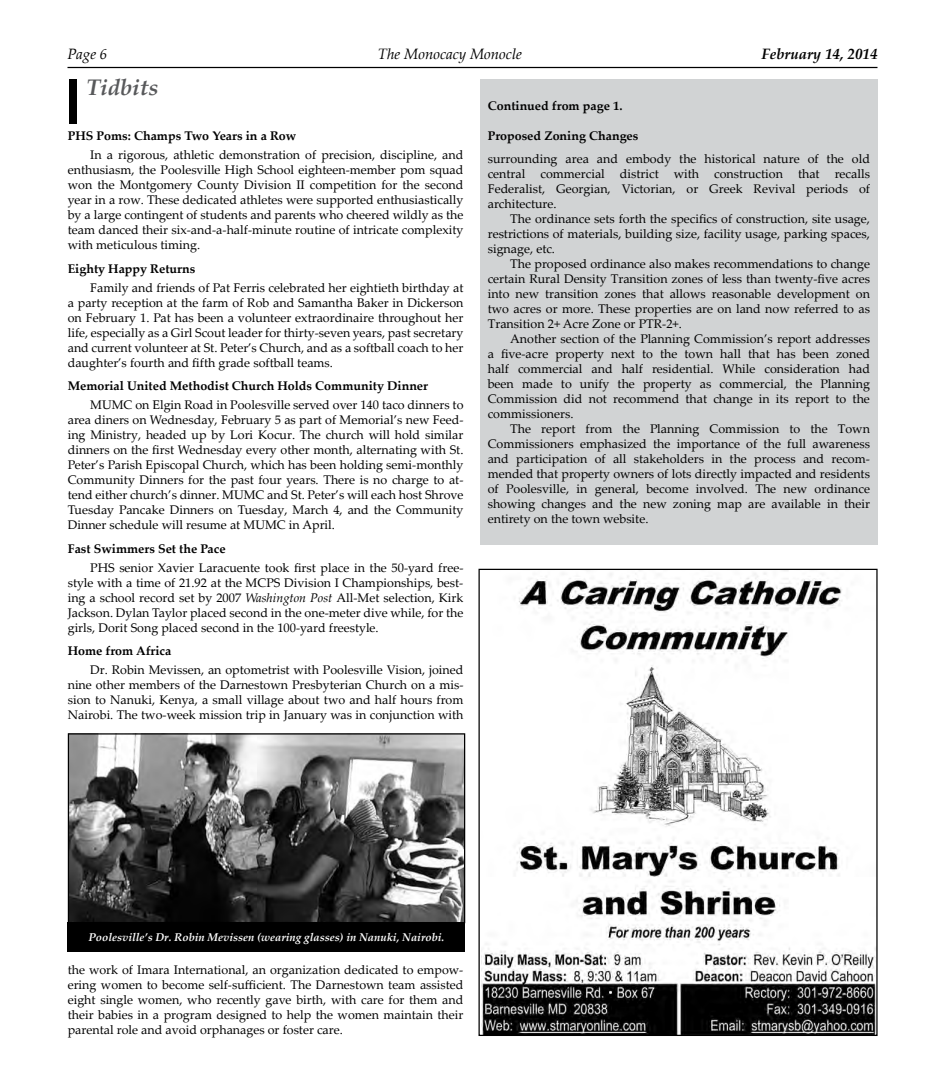
<style>
.page{position:relative;width:945px;height:1080px;background:#fff}
.page>*{position:absolute;margin:0;border:0;box-sizing:border-box;transform-origin:0 0}
.t1{font:italic 700 22.5px "Palatino Linotype";color:#58595b}
.t2{font:italic 15px "Palatino Linotype";color:#000}
.t3{font:italic 700 15px "Palatino Linotype";color:#000}
.t4{font:12.5px/15px "Palatino Linotype";color:#000;text-align:justify}
.t5{font:700 12.5px "Palatino Linotype";color:#000}
.t6{font:italic 700 11.25px "Palatino Linotype";color:#fff}
.s1{font-style:italic}
</style>
<div class="page">
<hr style="left:68px;top:67px;width:810px;height:1px;background:#000">
<div style="left:69px;top:79px;width:7px;height:45px;background:#000"></div>
<img style="left:482px;top:573px;width:394px;height:461px">
<img style="left:70px;top:735px;width:393px;height:186px">
<div style="left:68px;top:733px;width:397px;height:190px;border:1px solid #000"></div>
<div style="left:68px;top:922px;width:397px;height:30px;background:#000"></div>
<div style="left:480px;top:79px;width:398px;height:466px;background:#d1d3d4"></div>
<p class="t2" style="left:68px;top:43px;width:41px">Page 6</p>
<p class="t2" style="left:378px;top:43px;width:146px">The Monocacy Monocle</p>
<p class="t3" style="left:762px;top:43px;width:118px">February 14, 2014</p>
<h1 class="t1" style="left:86px;top:72px;width:74px">Tidbits</h1>
<p class="t5" style="left:68px;top:127px;width:230px">PHS Poms: Champs Two Years in a Row</p>
<p class="t4" style="left:68px;top:147px;width:397px;text-indent:22px">In a rigorous, athletic demonstration of precision, discipline, and enthusiasm, the Poolesville High School eighteen-member pom squad won the Montgomery County Division II competition for the second year in a row. These dedicated athletes were supported enthusiastically by a large contingent of students and parents who cheered wildly as the team danced their six-and-a-half-minute routine of intricate complexity with meticulous timing.</p>
<p class="t5" style="left:68px;top:260px;width:129px">Eighty Happy Returns</p>
<p class="t4" style="left:68px;top:279px;width:397px;text-indent:22px">Family and friends of Pat Ferris celebrated her eightieth birthday at a party reception at the farm of Rob and Samantha Baker in Dickerson on February 1. Pat has been a volunteer extraordinaire throughout her life, especially as a Girl Scout leader for thirty-seven years, past secretary and current volunteer at St. Peter’s Church, and as a softball coach to her daughter’s fourth and fifth grade softball teams.</p>
<p class="t5" style="left:68px;top:377px;width:362px">Memorial United Methodist Church Holds Community Dinner</p>
<p class="t4" style="left:68px;top:397px;width:397px;text-indent:22px">MUMC on Elgin Road in Poolesville served over 140 taco dinners to area diners on Wednesday, February 5 as part of Memorial’s new Feed&shy;ing Ministry, headed up by Lori Kocur. The church will hold similar dinners on the first Wednesday every other month, alternating with St.<br>Peter’s Parish Episcopal Church, which has been holding semi-monthly Community Dinners for the past four years. There is no charge to at&shy;tend either church’s dinner. MUMC and St. Peter’s will each host Shrove Tuesday Pancake Dinners on Tuesday, March 4, and the Community Dinner schedule will resume at MUMC in April.</p>
<p class="t5" style="left:68px;top:540px;width:159px">Fast Swimmers Set the Pace</p>
<p class="t4" style="left:68px;top:559px;width:397px;text-indent:23px">PHS senior Xavier Laracuente took first place in the 50-yard free&shy;style with a time of 21.92 at the MCPS Division I Championships, best&shy;ing a school record set by 2007 <span class="s1">Washington Post</span> All-Met selection, Kirk Jackson. Dylan Taylor placed second in the one-meter dive while, for the girls, Dorit Song placed second in the 100-yard freestyle.</p>
<p class="t5" style="left:68px;top:642px;width:105px">Home from Africa</p>
<p class="t4" style="left:68px;top:662px;width:397px;text-indent:22px">Dr. Robin Mevissen, an optometrist with Poolesville Vision, joined nine other members of the Darnestown Presbyterian Church on a mis&shy;sion to Nanuki, Kenya, a small village about two and half hours from Nairobi. The two-week mission trip in January was in conjunction with</p>
<p class="t5" style="left:488px;top:97px;width:136px">Continued from page 1.</p>
<p class="t5" style="left:488px;top:127px;width:152px">Proposed Zoning Changes</p>
<p class="t4" style="left:488px;top:151px;width:384px">surrounding area and embody the historical nature of the old central commercial district with construction that recalls Federalist, Georgian, Victorian, or Greek Revival periods of architecture.</p>
<p class="t4" style="left:488px;top:211px;width:384px;text-indent:22px">The ordinance sets forth the specifics of construction, site usage, restrictions of materials, building size, facility usage, parking spaces, signage, etc.</p>
<p class="t4" style="left:488px;top:256px;width:384px;text-indent:22px">The proposed ordinance also makes recommendations to change certain Rural Density Transition zones of less than twenty-five acres into new transition zones that allows reasonable development on two acres or more. These properties are on land now referred to as Transition 2+ Acre Zone or PTR-2+.</p>
<p class="t4" style="left:488px;top:331px;width:384px;text-indent:22px">Another section of the Planning Commission’s report addresses a five-acre property next to the town hall that has been zoned half commercial and half residential. While consideration had been made to unify the property as commercial, the Planning Commission did not recommend that change in its report to the commissioners.</p>
<p class="t4" style="left:488px;top:421px;width:384px;text-indent:23px">The report from the Planning Commission to the Town Commissioners emphasized the importance of the full awareness and participation of all stakeholders in the process and recom&shy;mended that property owners of lots directly impacted and residents of Poolesville, in general, become involved. The new ordinance showing changes and the new zoning map are available in their entirety on the town website.</p>
<p class="t6" style="left:88px;top:929px;width:357px">Poolesville’s Dr. Robin Mevissen (wearing glasses) in Nanuki, Nairobi.</p>
<p class="t4" style="left:68px;top:962px;width:397px">the work of Imara International, an organization dedicated to empow&shy;ering women to become self-sufficient. The Darnestown team assisted eight single women, who recently gave birth, with care for them and their babies in a program designed to help the women maintain their parental role and avoid orphanages or foster care.</p>
</div>
